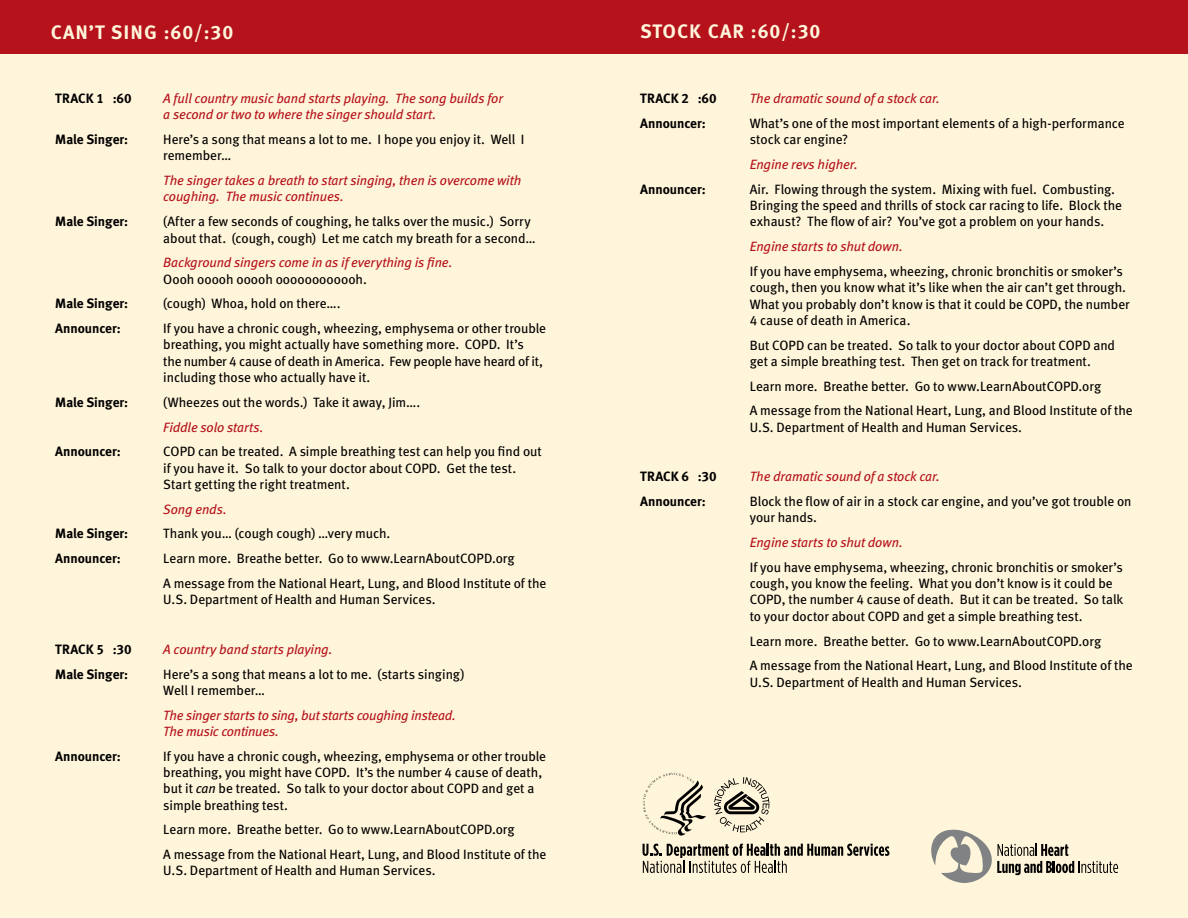
<style>
.page{position:relative;width:1188px;height:918px;background:#fff5da}
.page>*{position:absolute;margin:0;border:0;box-sizing:border-box;transform-origin:0 0}
.t1{font:19.5px "Meta Bold LF Caps";letter-spacing:.05em;color:#fff5da}
.t2{font:13.5px/16.2px "Meta Book LF";letter-spacing:-.005em;color:#000}
.t3{font:italic 13.5px/16.2px "Meta Book LF";letter-spacing:-.01em;color:#b5121b}
.t4{font:13.5px "Meta Bold LF";letter-spacing:-.005em;color:#000}
.s1{font-style:italic}
</style>
<div class="page">
<div style="left:0;top:0;width:1188px;height:54px;background:#b5121b"></div>
<svg style="left:643px;top:844px;width:246px;height:29px"></svg>
<svg style="left:931px;top:829px;width:187px;height:54px"></svg>
<svg style="left:714px;top:777px;width:55px;height:55px"></svg>
<svg style="left:643px;top:773px;width:63px;height:63px"></svg>
<h1 class="t1" style="left:51px;top:21px;width:184px">CAN’T SING :60/:30</h1>
<p class="t4" style="left:55px;top:90px;width:78px">TRACK 1 :60</p>
<p class="t3" style="left:163px;top:90px;width:341px">A full country music band starts playing. The song builds for a second or two to where the singer should start.</p>
<p class="t4" style="left:55px;top:132px;width:74px">Male Singer:</p>
<p class="t2" style="left:163px;top:131px;width:363px">Here’s a song that means a lot to me. I hope you enjoy it. Well I remember…</p>
<p class="t3" style="left:163px;top:172px;width:360px">The singer takes a breath to start singing, then is overcome with coughing. The music continues.</p>
<p class="t4" style="left:55px;top:214px;width:74px">Male Singer:</p>
<p class="t2" style="left:163px;top:213px;width:374px">(After a few seconds of coughing, he talks over the music.) Sorry about that. (cough, cough) Let me catch my breath for a second…</p>
<p class="t3" style="left:163px;top:254px;width:291px">Background singers come in as if everything is fine.</p>
<p class="t2" style="left:163px;top:271px;width:205px">Oooh ooooh ooooh oooooooooooh.</p>
<p class="t4" style="left:55px;top:296px;width:74px">Male Singer:</p>
<p class="t2" style="left:163px;top:295px;width:179px">(cough) Whoa, hold on there….</p>
<p class="t4" style="left:55px;top:321px;width:67px">Announcer:</p>
<p class="t2" style="left:163px;top:320px;width:384px">If you have a chronic cough, wheezing, emphysema or other trouble breathing, you might actually have something more. COPD. It’s<br>the number 4 cause of death in America. Few people have heard of it, including those who actually have it.</p>
<p class="t4" style="left:55px;top:394px;width:74px">Male Singer:</p>
<p class="t2" style="left:163px;top:394px;width:258px">(Wheezes out the words.) Take it away, Jim….</p>
<p class="t3" style="left:163px;top:419px;width:102px">Fiddle solo starts.</p>
<p class="t4" style="left:55px;top:444px;width:67px">Announcer:</p>
<p class="t2" style="left:163px;top:443px;width:380px">COPD can be treated. A simple breathing test can help you find out if you have it. So talk to your doctor about COPD. Get the test.<br>Start getting the right treatment.</p>
<p class="t3" style="left:163px;top:501px;width:65px">Song ends.</p>
<p class="t4" style="left:55px;top:526px;width:74px">Male Singer:</p>
<p class="t2" style="left:163px;top:525px;width:229px">Thank you… (cough cough) …very much.</p>
<p class="t4" style="left:55px;top:551px;width:67px">Announcer:</p>
<p class="t2" style="left:163px;top:546px;width:385px;line-height:24.9px">Learn more. Breathe better. Go to www.LearnAboutCOPD.org<br>A message from the National Heart, Lung, and Blood Institute of the</p>
<p class="t2" style="left:163px;top:591px;width:274px">U.S. Department of Health and Human Services.</p>
<p class="t4" style="left:55px;top:641px;width:78px">TRACK 5 :30</p>
<p class="t3" style="left:163px;top:641px;width:171px">A country band starts playing.</p>
<p class="t4" style="left:55px;top:666px;width:74px">Male Singer:</p>
<p class="t2" style="left:163px;top:666px;width:303px">Here’s a song that means a lot to me. (starts singing)<br>Well I remember…</p>
<p class="t3" style="left:163px;top:707px;width:294px">The singer starts to sing, but starts coughing instead.<br>The music continues.</p>
<p class="t4" style="left:55px;top:748px;width:67px">Announcer:</p>
<p class="t2" style="left:163px;top:748px;width:384px">If you have a chronic cough, wheezing, emphysema or other trouble breathing, you might have COPD. It’s the number 4 cause of death, but it <span class="s1">can</span> be treated. So talk to your doctor about COPD and get a simple breathing test.</p>
<p class="t2" style="left:163px;top:817px;width:385px;line-height:24.9px">Learn more. Breathe better. Go to www.LearnAboutCOPD.org<br>A message from the National Heart, Lung, and Blood Institute of the</p>
<p class="t2" style="left:163px;top:862px;width:274px">U.S. Department of Health and Human Services.</p>
<h1 class="t1" style="left:640px;top:20px;width:182px">STOCK CAR :60/:30</h1>
<p class="t4" style="left:640px;top:91px;width:78px">TRACK 2 :60</p>
<p class="t3" style="left:750px;top:90px;width:192px">The dramatic sound of a stock car.</p>
<p class="t4" style="left:640px;top:115px;width:67px">Announcer:</p>
<p class="t2" style="left:750px;top:115px;width:376px">What’s one of the most important elements of a high-performance stock car engine?</p>
<p class="t3" style="left:750px;top:156px;width:110px">Engine revs higher.</p>
<p class="t4" style="left:640px;top:181px;width:67px">Announcer:</p>
<p class="t2" style="left:750px;top:181px;width:374px">Air. Flowing through the system. Mixing with fuel. Combusting.<br>Bringing the speed and thrills of stock car racing to life. Block the exhaust? The flow of air? You’ve got a problem on your hands.</p>
<p class="t3" style="left:750px;top:238px;width:154px">Engine starts to shut down.</p>
<p class="t2" style="left:750px;top:263px;width:382px">If you have emphysema, wheezing, chronic bronchitis or smoker’s cough, then you know what it’s like when the air can’t get through.<br>What you probably don’t know is that it could be COPD, the number 4 cause of death in America.</p>
<p class="t2" style="left:750px;top:337px;width:367px">But COPD can be treated. So talk to your doctor about COPD and get a simple breathing test. Then get on track for treatment.</p>
<p class="t2" style="left:750px;top:373px;width:385px;line-height:24.9px">Learn more. Breathe better. Go to www.LearnAboutCOPD.org<br>A message from the National Heart, Lung, and Blood Institute of the</p>
<p class="t2" style="left:750px;top:419px;width:274px">U.S. Department of Health and Human Services.</p>
<p class="t4" style="left:640px;top:469px;width:78px">TRACK 6 :30</p>
<p class="t3" style="left:750px;top:468px;width:192px">The dramatic sound of a stock car.</p>
<p class="t4" style="left:640px;top:493px;width:67px">Announcer:</p>
<p class="t2" style="left:750px;top:493px;width:383px">Block the flow of air in a stock car engine, and you’ve got trouble on your hands.</p>
<p class="t3" style="left:750px;top:534px;width:154px">Engine starts to shut down.</p>
<p class="t2" style="left:750px;top:559px;width:375px">If you have emphysema, wheezing, chronic bronchitis or smoker’s cough, you know the feeling. What you don’t know is it could be COPD, the number 4 cause of death. But it can be treated. So talk to your doctor about COPD and get a simple breathing test.</p>
<p class="t2" style="left:750px;top:628px;width:385px;line-height:24.9px">Learn more. Breathe better. Go to www.LearnAboutCOPD.org<br>A message from the National Heart, Lung, and Blood Institute of the</p>
<p class="t2" style="left:750px;top:674px;width:274px">U.S. Department of Health and Human Services.</p>
</div>
